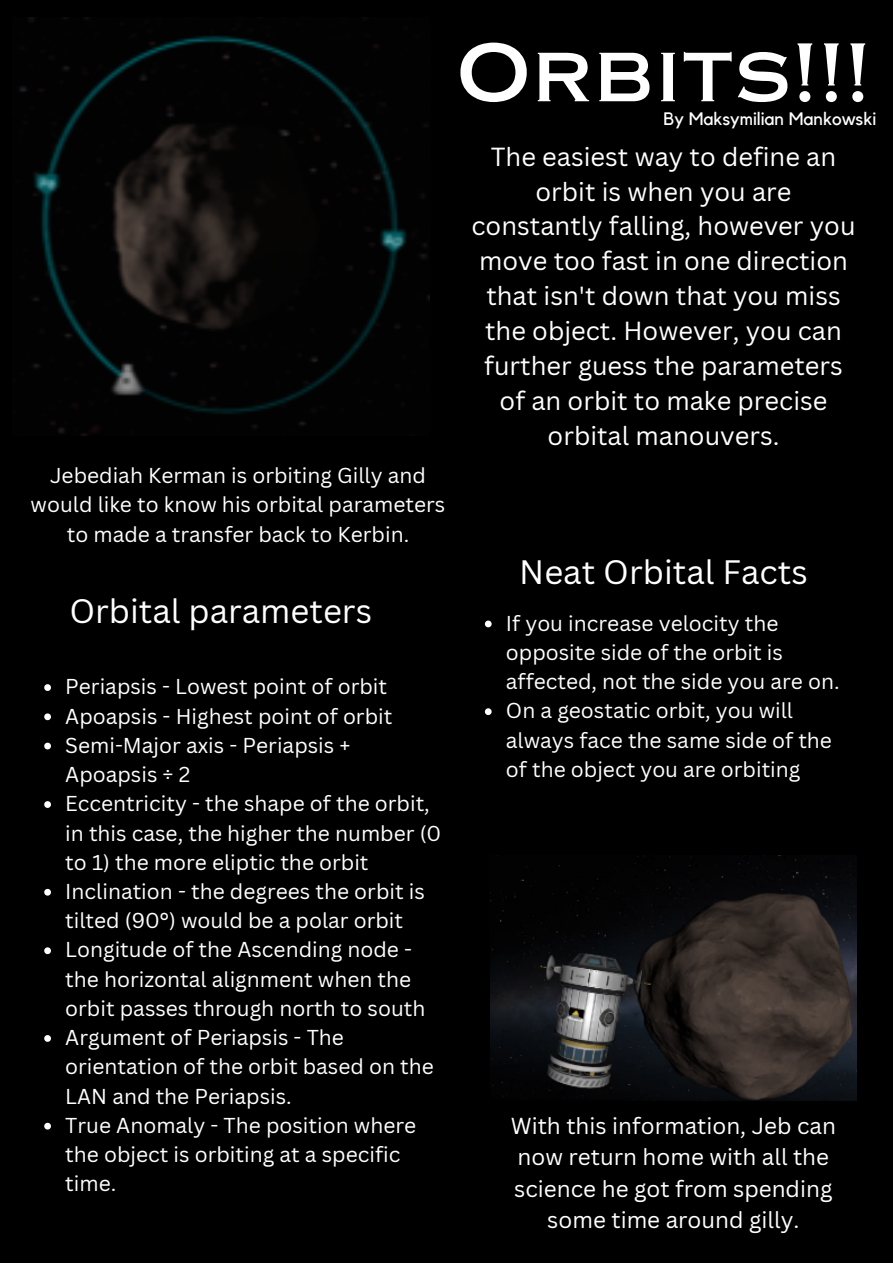
<style>
.page{position:relative;width:893px;height:1264px;background:#fff}
.page>*{position:absolute;margin:0;border:0;box-sizing:border-box;transform-origin:0 0}
.t1{font:79.5px "Copperplate Gothic LT Pro 31 AB";color:#fff}
.t2{font:33px "Canva Sans";color:#fff}
.t3{font:25.5px/34.8px "Canva Sans";color:#fff;text-align:center}
.t4{font:22.5px/31.5px "Canva Sans";color:#fff;text-align:center}
.t5{font:21px/29.2px "Canva Sans";color:#fff}
.t6{font:18px "Kollektif";color:#fff}
</style>
<div class="page">
<div style="left:0;top:0;width:892px;height:1262px;background:#000"></div>
<img style="left:19px;top:18px;width:410px;height:417px">
<svg style="left:44px;top:684px;width:7px;height:7px"></svg>
<svg style="left:44px;top:713px;width:7px;height:7px"></svg>
<svg style="left:44px;top:742px;width:7px;height:7px"></svg>
<svg style="left:44px;top:801px;width:7px;height:7px"></svg>
<svg style="left:44px;top:888px;width:7px;height:7px"></svg>
<svg style="left:44px;top:947px;width:7px;height:7px"></svg>
<svg style="left:44px;top:1035px;width:7px;height:6px"></svg>
<svg style="left:44px;top:1122px;width:7px;height:7px"></svg>
<svg style="left:485px;top:620px;width:6px;height:7px"></svg>
<svg style="left:485px;top:708px;width:6px;height:7px"></svg>
<img style="left:490px;top:855px;width:366px;height:245px">
<p class="t5" style="left:31px;top:460px;width:416px;text-align:center">Jebediah Kerman is orbiting Gilly and would like to know his orbital parameters to made a transfer back to Kerbin.</p>
<p class="t2" style="left:69px;top:588px;width:304px">Orbital parameters</p>
<p class="t5" style="left:65px;top:671px;width:323px">Periapsis - Lowest point of orbit</p>
<p class="t5" style="left:65px;top:700px;width:328px">Apoapsis - Highest point of orbit</p>
<p class="t5" style="left:65px;top:730px;width:286px">Semi-Major axis - Periapsis +<br>Apoapsis ÷ 2</p>
<p class="t5" style="left:65px;top:788px;width:377px">Eccentricity - the shape of the orbit, in this case, the higher the number (0 to 1) the more eliptic the orbit</p>
<p class="t5" style="left:65px;top:876px;width:361px">Inclination - the degrees the orbit is tilted (90°) would be a polar orbit</p>
<p class="t5" style="left:65px;top:934px;width:362px">Longitude of the Ascending node - the horizontal alignment when the orbit passes through north to south</p>
<p class="t5" style="left:65px;top:1022px;width:370px">Argument of Periapsis - The orientation of the orbit based on the<br>LAN and the Periapsis.</p>
<p class="t5" style="left:65px;top:1110px;width:352px">True Anomaly - The position where the object is orbiting at a specific time.</p>
<p class="t1" style="left:456px;top:43px;width:416px">Orbits!!!</p>
<p class="t6" style="left:663px;top:111px;width:214px">By Maksymilian Mankowski</p>
<p class="t3" style="left:471px;top:138px;width:385px">The easiest way to define an orbit is when you are constantly falling, however you move too fast in one direction that isn't down that you miss the object. However, you can further guess the parameters of an orbit to make precise orbital manouvers.</p>
<p class="t2" style="left:519px;top:548px;width:290px">Neat Orbital Facts</p>
<p class="t5" style="left:506px;top:608px;width:335px">If you increase velocity the opposite side of the orbit is affected, not the side you are on.</p>
<p class="t5" style="left:506px;top:695px;width:327px">On a geostatic orbit, you will always face the same side of the of the object you are orbiting</p>
<p class="t4" style="left:510px;top:1109px;width:327px">With this information, Jeb can now return home with all the science he got from spending some time around gilly.</p>
</div>
